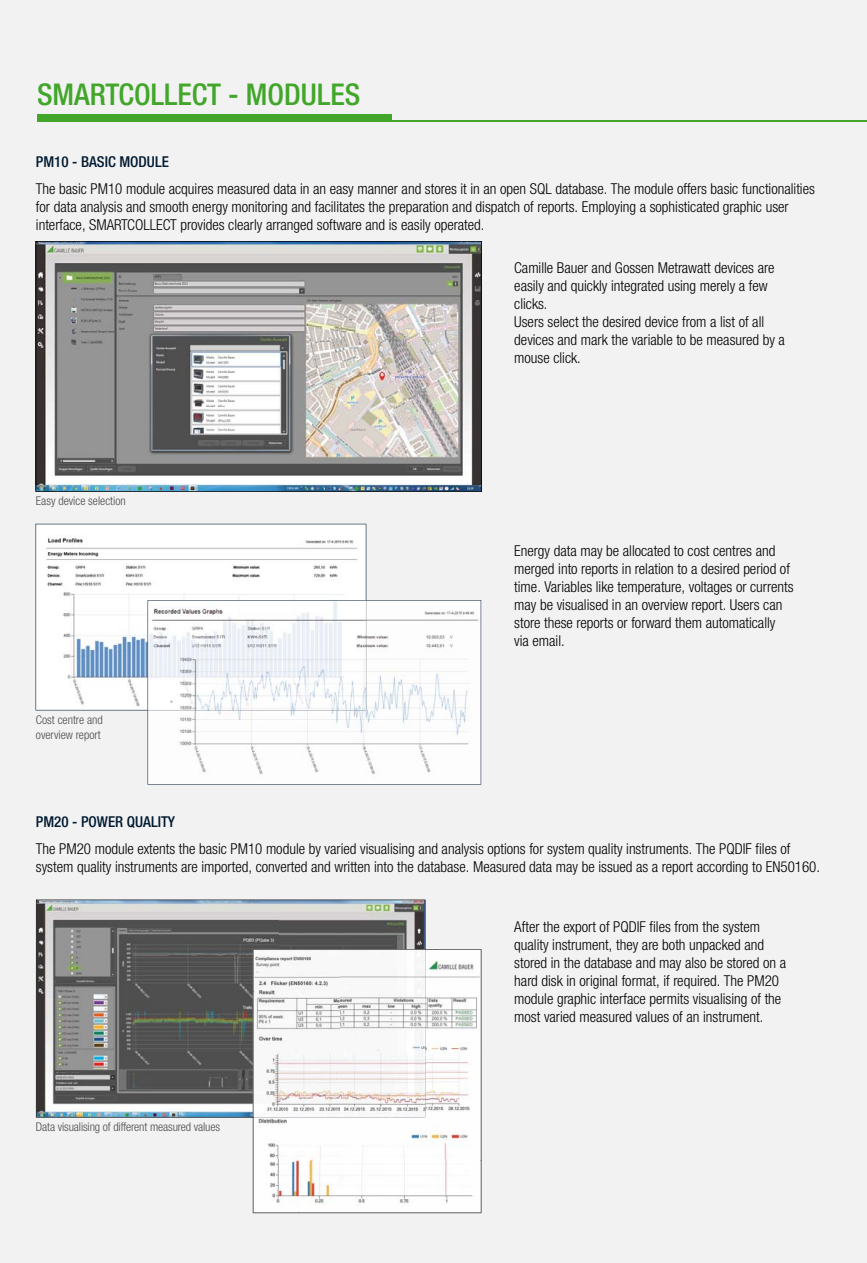
<style>
.page{position:relative;width:867px;height:1263px;background:#f2f2f3}
.page>*{position:absolute;margin:0;border:0;box-sizing:border-box;transform-origin:0 0}
.t1{font:500 condensed 30px "Helvetica Neue LTW1 G";color:#41a62a}
.t2{font:300 condensed 15px/18px "Helvetica Neue LTW1 G";color:#000}
.t3{font:500 condensed 15px "Helvetica Neue LTW1 G";color:#001a30}
.t4{font:300 condensed 12px/14.4px "Helvetica Neue LTW1 G";letter-spacing:-.005em;color:#4b4b4d}
</style>
<div class="page">
<hr style="left:37px;top:120px;width:830px;height:1px;background:#41a62a">
<div style="left:37px;top:114px;width:354px;height:6px;background:#41a62a"></div>
<svg style="left:36px;top:524px;width:330px;height:186px;fill:#fff"></svg>
<img style="left:36px;top:241px;width:446px;height:251px">
<svg style="left:148px;top:600px;width:333px;height:185px;fill:#fdfdfd"></svg>
<img style="left:148px;top:600px;width:218px;height:110px">
<svg style="left:36px;top:900px;width:389px;height:218px;background:#777979"></svg>
<svg style="left:299px;top:949px;width:183px;height:264px;fill:#fefefe"></svg>
<img style="left:253px;top:949px;width:172px;height:168px">
<img style="left:435px;top:950px;width:46px;height:210px">
<img style="left:299px;top:1160px;width:182px;height:53px">
<img style="left:253px;top:1107px;width:46px;height:106px">
<img style="left:253px;top:950px;width:172px;height:41px">
<img style="left:253px;top:991px;width:2px;height:125px">
<svg style="left:424px;top:943px;width:12px;height:8px"></svg>
<h1 class="t1" style="left:37px;top:78px;width:325px">SMARTCOLLECT - MODULES</h1>
<p class="t3" style="left:36px;top:153px;width:134px">PM10 - BASIC MODULE</p>
<p class="t2" style="left:36px;top:181px;width:781px">The basic PM10 module acquires measured data in an easy manner and stores it in an open SQL database. The module offers basic functionalities for data analysis and smooth energy monitoring and facilitates the preparation and dispatch of reports. Employing a sophisticated graphic user interface, SMARTCOLLECT provides clearly arranged software and is easily operated.</p>
<p class="t4" style="left:36px;top:495px;width:91px">Easy device selection</p>
<p class="t4" style="left:36px;top:714px;width:68px">Cost centre and overview report</p>
<p class="t2" style="left:514px;top:261px;width:272px">Camille Bauer and Gossen Metrawatt devices are easily and quickly integrated using merely a few clicks.<br>Users select the desired device from a list of all devices and mark the variable to be measured by a mouse click.</p>
<p class="t2" style="left:514px;top:543px;width:281px">Energy data may be allocated to cost centres and merged into reports in relation to a desired period of time. Variables like temperature, voltages or currents may be visualised in an overview report. Users can store these reports or forward them automatically via email.</p>
<p class="t3" style="left:36px;top:813px;width:141px">PM20 - POWER QUALITY</p>
<p class="t2" style="left:36px;top:841px;width:786px">The PM20 module extents the basic PM10 module by varied visualising and analysis options for system quality instruments. The PQDIF files of system quality instruments are imported, converted and written into the database. Measured data may be issued as a report according to EN50160.</p>
<p class="t4" style="left:36px;top:1121px;width:186px">Data visualising of different measured values</p>
<p class="t2" style="left:514px;top:919px;width:273px">After the export of PQDIF files from the system quality instrument, they are both unpacked and stored in the database and may also be stored on a hard disk in original format, if required. The PM20 module graphic interface permits visualising of the most varied measured values of an instrument.</p>
</div>
